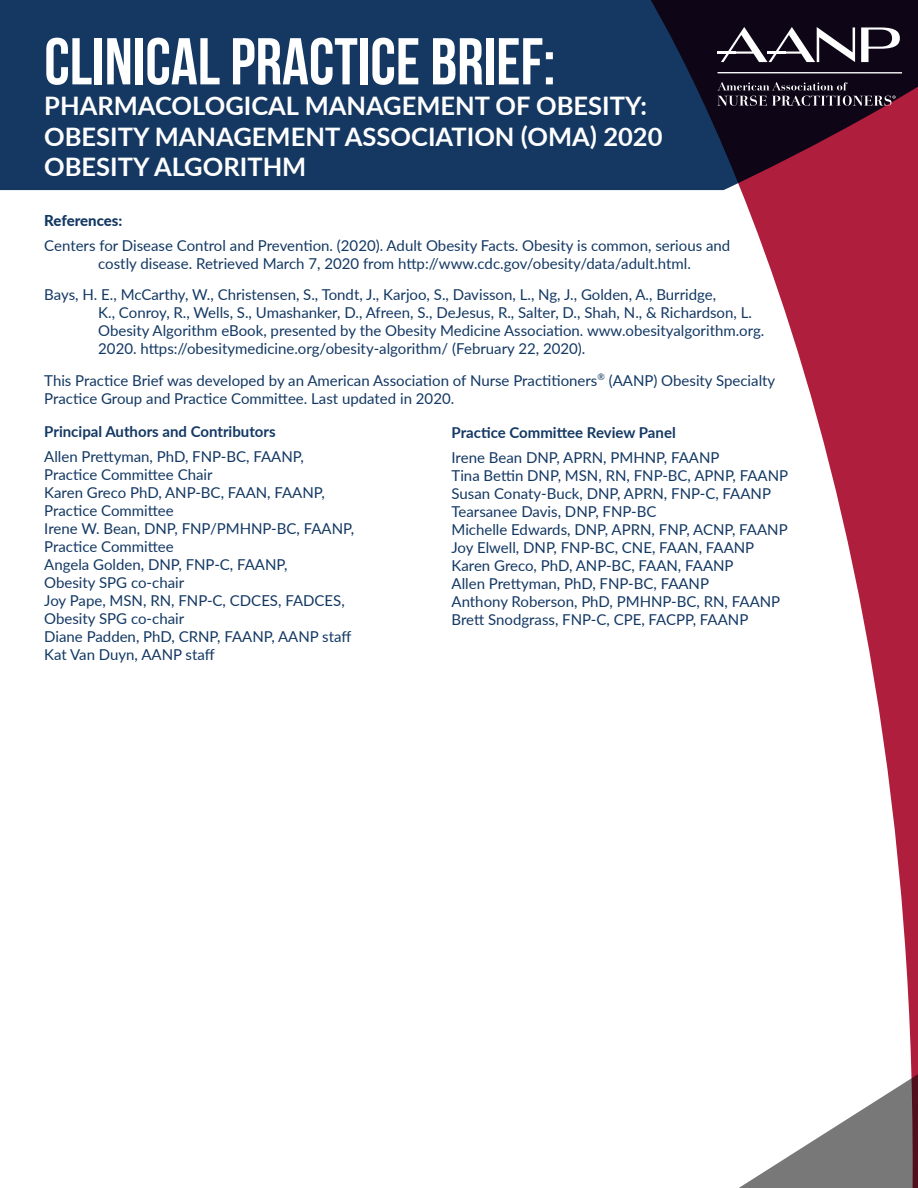
<style>
.page{position:relative;width:918px;height:1188px;background:#fff}
.page>*{position:absolute;margin:0;border:0;box-sizing:border-box;transform-origin:0 0}
.t1{font:700 66px "Bebas Neue";color:#fff}
.t2{font:700 25.5px/30.6px "Lato";color:#fff}
.t3{font:15px/18px "Lato";color:#133863}
.t4{font:700 15px "Lato";color:#133863}
.t5{font:800 15px "Lato";letter-spacing:-.01em;color:#133863}
</style>
<div class="page">
<svg style="left:634px;top:190px;width:284px;height:998px"></svg>
<svg style="left:0;top:0;width:918px;height:190px;fill:#153862"></svg>
<hr style="left:718px;top:72px;width:184px;height:1px;background:#fff">
<svg style="left:861px;top:27px;width:39px;height:35px"></svg>
<svg style="left:717px;top:27px;width:138px;height:35px"></svg>
<svg style="left:717px;top:82px;width:179px;height:24px"></svg>
<p class="t1" style="left:44px;top:25px;width:513px">CLINICAL PRACTICE BRIEF:</p>
<p class="t2" style="left:44px;top:89px;width:620px">PHARMACOLOGICAL MANAGEMENT OF OBESITY:<br>OBESITY MANAGEMENT ASSOCIATION (OMA) 2020<br>OBESITY ALGORITHM</p>
<p class="t5" style="left:44px;top:209px;width:80px">References:</p>
<p class="t3" style="left:44px;top:236px;width:687px">Centers for Disease Control and Prevention. (2020). Adult Obesity Facts. Obesity is common, serious and</p>
<p class="t3" style="left:98px;top:254px;width:594px">costly disease. Retrieved March 7, 2020 from http://www.cdc.gov/obesity/data/adult.html.</p>
<p class="t3" style="left:44px;top:285px;width:673px">Bays, H. E., McCarthy, W., Christensen, S., Tondt, J., Karjoo, S., Davisson, L., Ng, J., Golden, A., Burridge,</p>
<p class="t3" style="left:98px;top:303px;width:668px">K., Conroy, R., Wells, S., Umashanker, D., Afreen, S., DeJesus, R., Salter, D., Shah, N., &amp; Richardson, L.<br>Obesity Algorithm eBook, presented by the Obesity Medicine Association. www.obesityalgorithm.org.<br>2020. https://obesitymedicine.org/obesity-algorithm/ (February 22, 2020).</p>
<p class="t3" style="left:44px;top:371px;width:733px">This Practice Brief was developed by an American Association of Nurse Practitioners<sup>®</sup> (AANP) Obesity Specialty<br>Practice Group and Practice Committee. Last updated in 2020.</p>
<p class="t4" style="left:44px;top:420px;width:233px">Principal Authors and Contributors</p>
<p class="t3" style="left:44px;top:446px;width:261px">Allen Prettyman, PhD, FNP-BC, FAANP,<br>Practice Committee Chair</p>
<p class="t3" style="left:44px;top:482px;width:282px">Karen Greco PhD, ANP-BC, FAAN, FAANP,<br>Practice Committee</p>
<p class="t3" style="left:44px;top:518px;width:311px">Irene W. Bean, DNP, FNP/PMHNP-BC, FAANP,<br>Practice Committee</p>
<p class="t3" style="left:44px;top:554px;width:245px">Angela Golden, DNP, FNP-C, FAANP,<br>Obesity SPG co-chair</p>
<p class="t3" style="left:44px;top:590px;width:302px">Joy Pape, MSN, RN, FNP-C, CDCES, FADCES,<br>Obesity SPG co-chair</p>
<p class="t3" style="left:44px;top:626px;width:309px">Diane Padden, PhD, CRNP, FAANP, AANP staff</p>
<p class="t3" style="left:44px;top:644px;width:172px">Kat Van Duyn, AANP staff</p>
<p class="t4" style="left:452px;top:422px;width:226px">Practice Committee Review Panel</p>
<p class="t3" style="left:452px;top:448px;width:269px">Irene Bean DNP, APRN, PMHNP, FAANP</p>
<p class="t3" style="left:452px;top:466px;width:338px">Tina Bettin DNP, MSN, RN, FNP-BC, APNP, FAANP</p>
<p class="t3" style="left:452px;top:484px;width:321px">Susan Conaty-Buck, DNP, APRN, FNP-C, FAANP</p>
<p class="t3" style="left:452px;top:502px;width:206px">Tearsanee Davis, DNP, FNP-BC</p>
<p class="t3" style="left:452px;top:520px;width:338px">Michelle Edwards, DNP, APRN, FNP, ACNP, FAANP</p>
<p class="t3" style="left:452px;top:538px;width:304px">Joy Elwell, DNP, FNP-BC, CNE, FAAN, FAANP</p>
<p class="t3" style="left:452px;top:556px;width:284px">Karen Greco, PhD, ANP-BC, FAAN, FAANP</p>
<p class="t3" style="left:452px;top:574px;width:259px">Allen Prettyman, PhD, FNP-BC, FAANP</p>
<p class="t3" style="left:452px;top:592px;width:330px">Anthony Roberson, PhD, PMHNP-BC, RN, FAANP</p>
<p class="t3" style="left:452px;top:610px;width:298px">Brett Snodgrass, FNP-C, CPE, FACPP, FAANP</p>
</div>
